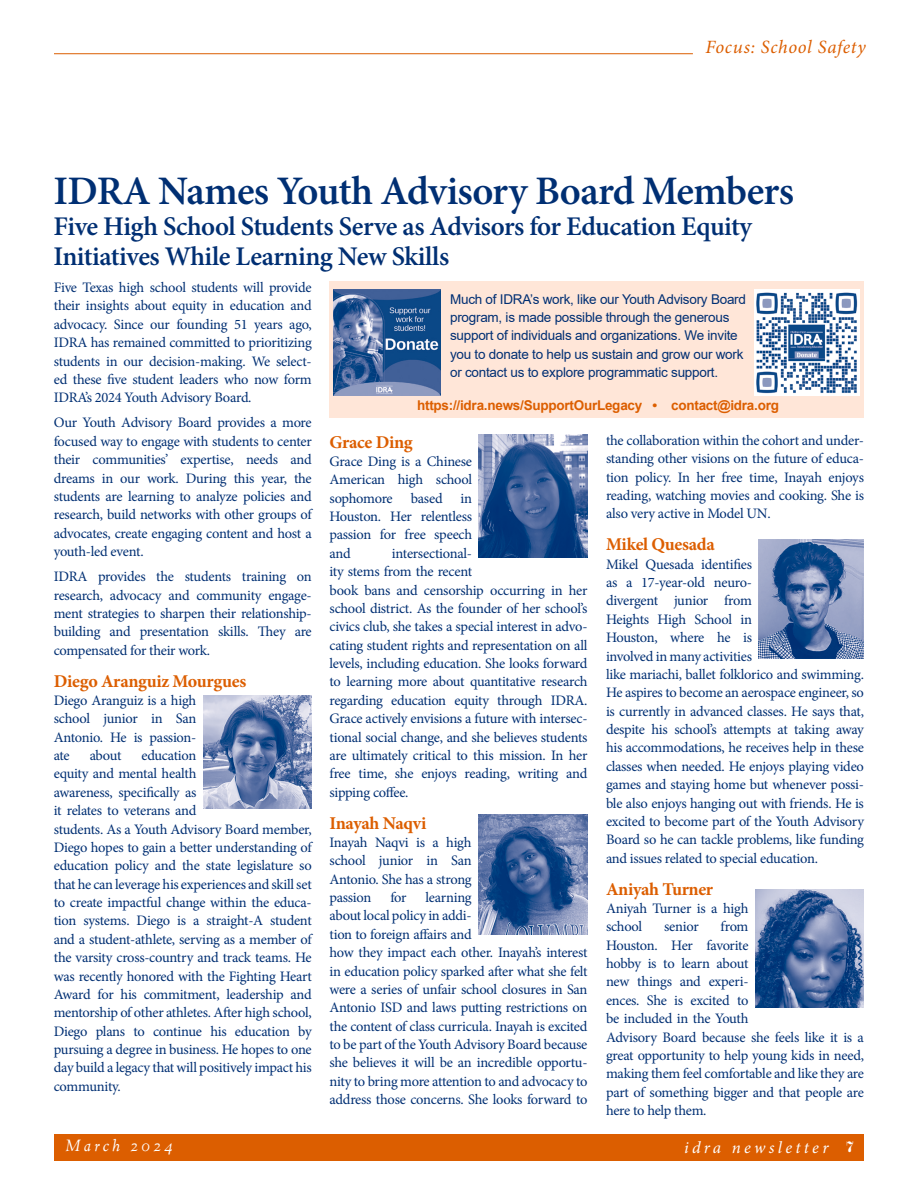
<style>
.page{position:relative;width:918px;height:1188px;background:#fff}
.page>*{position:absolute;margin:0;border:0;box-sizing:border-box;transform-origin:0 0}
.t1{font:600 40.5px "Minion Pro";letter-spacing:-.02em;color:#002f73}
.t2{font:600 27px "Minion Pro";letter-spacing:-.02em;color:#002f73}
.t3{font:italic 18.75px "Minion Pro";letter-spacing:.035em;color:#dc5e00}
.subhead{font:700 18px "Minion Pro";letter-spacing:-.02em;color:#dc5e00}
.t4{font:italic 16.8px "Minion Pro";letter-spacing:.195em;color:#fff}
.t5{font:italic 16.8px "Eldorado Text";letter-spacing:.2em;color:#fff}
.body{font:14.4px/18.3px "Minion Pro";letter-spacing:-.02em;color:#002f73;text-align:justify}
.Paragraph_Style_1{font:13.5px/18.3px "Arial";letter-spacing:-.02em;color:#002f73}
.Paragraph_Style_1-2{font:700 13.5px "Arial";letter-spacing:-.02em;color:#dc5e00}
.s1{font-family:"Inflex MT Std";font-weight:700;font-style:normal;font-size:15px}
</style>
<div class="page">
<div style="left:54px;top:1134px;width:810px;height:27px;background:#dc5e00"></div>
<hr style="left:54px;top:53px;width:639px;height:1px;background:#dc5e00">
<div style="left:330px;top:282px;width:534px;height:136px;background:#ffe6d8"></div>
<img style="left:203px;top:695px;width:109px;height:114px">
<img style="left:479px;top:434px;width:108px;height:124px">
<img style="left:478px;top:814px;width:109px;height:120px">
<img style="left:759px;top:540px;width:105px;height:118px">
<img style="left:755px;top:890px;width:109px;height:118px">
<img style="left:334px;top:289px;width:106px;height:107px">
<img style="left:754px;top:289px;width:105px;height:107px">
<h3 class="t3" style="left:705px;top:34px;width:162px">Focus: School Safety</h3>
<p class="t1" style="left:53px;top:164px;width:742px">IDRA Names Youth Advisory Board Members</p>
<p class="t2" style="left:53px;top:208px;width:700px">Five High School Students Serve as Advisors for Education Equity</p>
<p class="t2" style="left:53px;top:238px;width:397px">Initiatives While Learning New Skills</p>
<p class="Paragraph_Style_1" style="left:450px;top:290px;width:297px">Much of IDRA’s work, like our Youth Advisory Board program, is made possible through the generous support of individuals and organizations. We invite you to donate to help us sustain and grow our work or contact us to explore programmatic support.</p>
<p class="body" style="left:54px;top:278px;width:260px">Five Texas high school students will provide their insights about equity in education and advocacy. Since our founding 51 years ago, IDRA has remained committed to prioritizing students in our decision-making. We select&shy;ed these five student leaders who now form IDRA’s 2024 Youth Advisory Board.</p>
<p class="body" style="left:54px;top:414px;width:260px">Our Youth Advisory Board provides a more focused way to engage with students to center their communities’ expertise, needs and dreams in our work. During this year, the students are learning to analyze policies and research, build networks with other groups of advocates, create engaging content and host a youth-led event.</p>
<p class="body" style="left:54px;top:567px;width:260px">IDRA provides the students training on research, advocacy and community engage&shy;ment strategies to sharpen their relationship&shy;building and presentation skills. They are compensated for their work.</p>
<p class="subhead" style="left:54px;top:668px;width:194px">Diego Aranguiz Mourgues</p>
<p class="body" style="left:54px;top:691px;width:144px">Diego Aranguiz is a high school junior in San Antonio. He is passion&shy;ate</p>
<p class="Paragraph_Style_1-2" style="left:417px;top:396px;width:363px">https://idra.news/SupportOurLegacy • contact@idra.org</p>
<p class="body" style="left:606px;top:431px;width:260px">the collaboration within the cohort and under&shy;standing other visions on the future of educa&shy;tion policy. In her free time, Inayah enjoys reading, watching movies and cooking. She is also very active in Model UN.</p>
<p class="subhead" style="left:606px;top:532px;width:110px">Mikel Quesada</p>
<p class="body" style="left:606px;top:555px;width:260px;text-align:left">Mikel Quesada identifies<br>as a 17-year-old neuro-<br>divergent junior from<br>Heights High School in<br>Houston, where he is<br>involved in many activities<br>like mariachi, ballet folklorico and swimming.<br>He aspires to become an aerospace engineer, so is currently in advanced classes. He says that, despite his school’s attempts at taking away his accommodations, he receives help in these classes when needed. He enjoys playing video games and staying home but whenever possi&shy;ble also enjoys hanging out with friends. He is excited to become part of the Youth Advisory Board so he can tackle problems, like funding and issues related to special education.</p>
<p class="subhead" style="left:606px;top:876px;width:109px">Aniyah Turner</p>
<p class="body" style="left:606px;top:899px;width:144px">Aniyah Turner is a high school</p>
<p class="subhead" style="left:330px;top:429px;width:85px">Grace Ding</p>
<p class="body" style="left:330px;top:452px;width:144px">Grace Ding is a Chinese American high school sophomore based in Houston. Her relentless passion for free speech and</p>
<p class="body" style="left:330px;top:544px;width:260px;text-align:left;text-indent:62px">intersectional-<br>ity stems from the recent<br>book bans and censorship occurring in her school district. As the founder of her school’s civics club, she takes a special interest in advo&shy;cating student rights and representation on all levels, including education. She looks forward to learning more about quantitative research regarding education equity through IDRA.<br>Grace actively envisions a future with intersec&shy;tional social change, and she believes students are ultimately critical to this mission. In her free time, she enjoys reading, writing and sipping coffee.</p>
<p class="subhead" style="left:330px;top:810px;width:98px">Inayah Naqvi</p>
<p class="body" style="left:330px;top:833px;width:144px">Inayah Naqvi is a high school junior in San Antonio. She has a strong passion</p>
<p class="body" style="left:54px;top:746px;width:260px;text-align:left;text-indent:88px">education<br>equity and mental health<br>awareness, specifically as<br>it relates to veterans and<br>students. As a Youth Advisory Board member, Diego hopes to gain a better understanding of education policy and the state legislature so that he can leverage his experiences and skill set to create impactful change within the educa&shy;tion systems. Diego is a straight-A student and a student-athlete, serving as a member of the varsity cross-country and track teams. He was recently honored with the Fighting Heart Award for his commitment, leadership and mentorship of other athletes. After high school, Diego plans to continue his education by pursuing a degree in business. He hopes to one day build a legacy that will positively impact his community.</p>
<p class="body" style="left:90px;top:746px;width:33px">about</p>
<p class="body" style="left:330px;top:888px;width:260px;text-align:left;text-indent:96px">learning<br>about local policy in addi-<br>tion to foreign affairs and<br>how they impact each other. Inayah’s interest in education policy sparked after what she felt were a series of unfair school closures in San Antonio ISD and laws putting restrictions on the content of class curricula. Inayah is excited to be part of the Youth Advisory Board because she believes it will be an incredible opportu&shy;nity to bring more attention to and advocacy to address those concerns. She looks forward to</p>
<p class="body" style="left:390px;top:888px;width:18px">for</p>
<p class="body" style="left:606px;top:918px;width:260px;text-align:left;text-indent:115px">from<br>Houston. Her favorite<br>hobby is to learn about<br>new things and experi-<br>ences. She is excited to<br>be included in the Youth<br>Advisory Board because she feels like it is a great opportunity to help young kids in need, making them feel comfortable and like they are part of something bigger and that people are here to help them.</p>
<p class="body" style="left:664px;top:918px;width:36px">senior</p>
<p class="t5" style="left:65px;top:1136px;width:109px">March 2024</p>
<p class="t4" style="left:684px;top:1136px;width:171px">idra newsletter <span class="s1">7</span></p>
</div>
